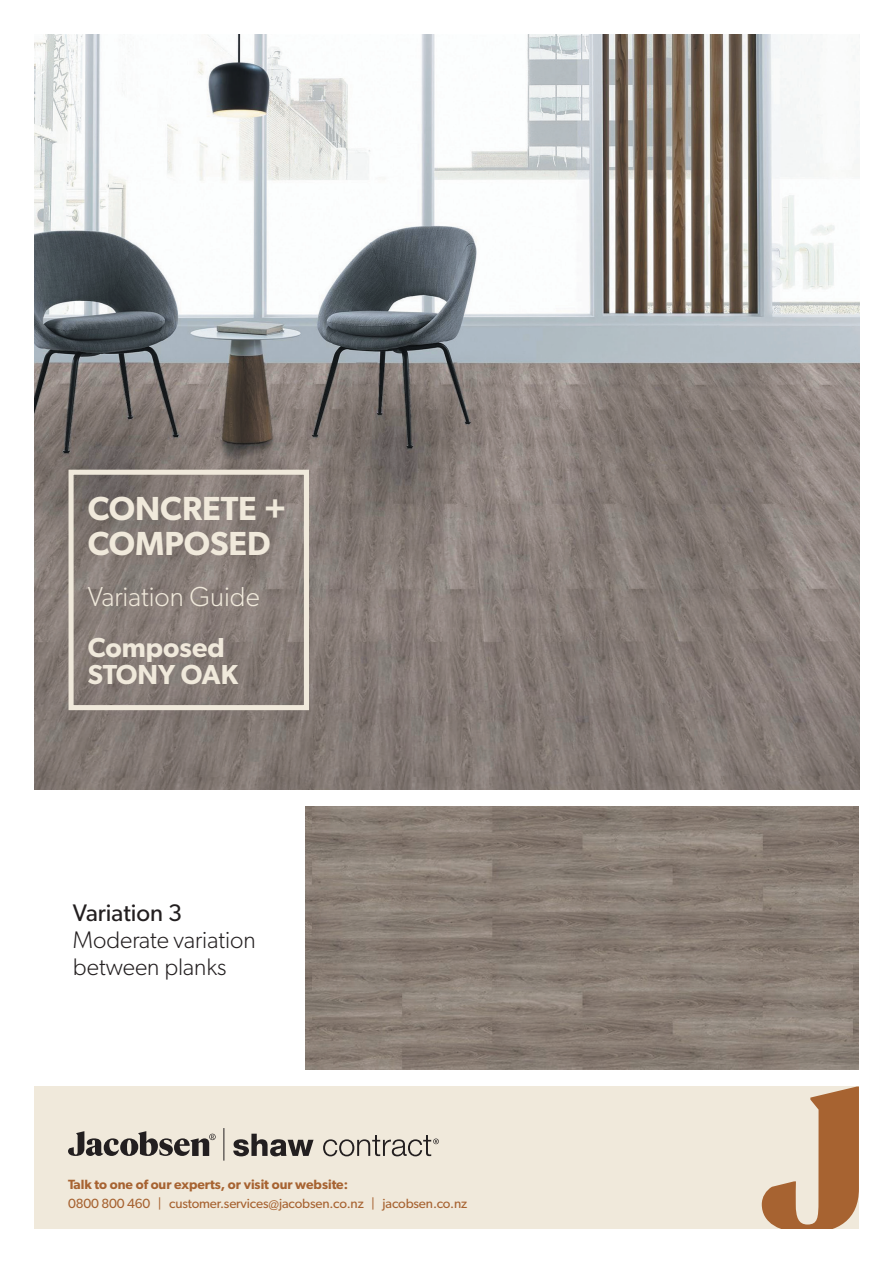
<style>
.page{position:relative;width:893px;height:1263px;background:#fff}
.page>*{position:absolute;margin:0;border:0;box-sizing:border-box;transform-origin:0 0}
.t1{font:600 33.45px/35.4px "Gibson";color:#f0e9db}
.t2{font:600 27.6px/27.6px "Gibson";color:#f0e9db}
.t3{font:300 27.6px "Gibson";color:#f0e9db}
.t4{font:300 24px/27px "Gibson";color:#231f20}
.t5{font:24px "Gibson";color:#231f20}
.t6{font:13.35px "Gibson";letter-spacing:-.01em;color:#a76331}
.t7{font:600 13.35px "Gibson";color:#a76331}
</style>
<div class="page">
<img style="left:34px;top:34px;width:825px;height:755px">
<div style="left:34px;top:1087px;width:825px;height:142px;background:#f0e9db"></div>
<svg style="left:762px;top:1087px;width:97px;height:142px"></svg>
<svg style="left:68px;top:1131px;width:148px;height:25px"></svg>
<hr style="left:224px;top:1128px;width:1px;height:32px;background:#231f20">
<svg style="left:233px;top:1134px;width:81px;height:22px"></svg>
<svg style="left:323px;top:1135px;width:116px;height:21px"></svg>
<img style="left:305px;top:807px;width:554px;height:262px">
<div style="left:69px;top:470px;width:240px;height:240px;border:5px solid #f0e9db"></div>
<p class="t1" style="left:88px;top:489px;width:201px">CONCRETE +<br>COMPOSED</p>
<p class="t3" style="left:88px;top:580px;width:174px">Variation Guide</p>
<p class="t2" style="left:88px;top:633px;width:152px">Composed<br>STONY OAK</p>
<p class="t5" style="left:73px;top:898px;width:111px">Variation 3</p>
<p class="t4" style="left:73px;top:925px;width:184px">Moderate variation between planks</p>
<p class="t7" style="left:68px;top:1176px;width:281px">Talk to one of our experts, or visit our website:</p>
<p class="t6" style="left:68px;top:1195px;width:401px">0800 800 460 | customer.services@jacobsen.co.nz | jacobsen.co.nz</p>
</div>
